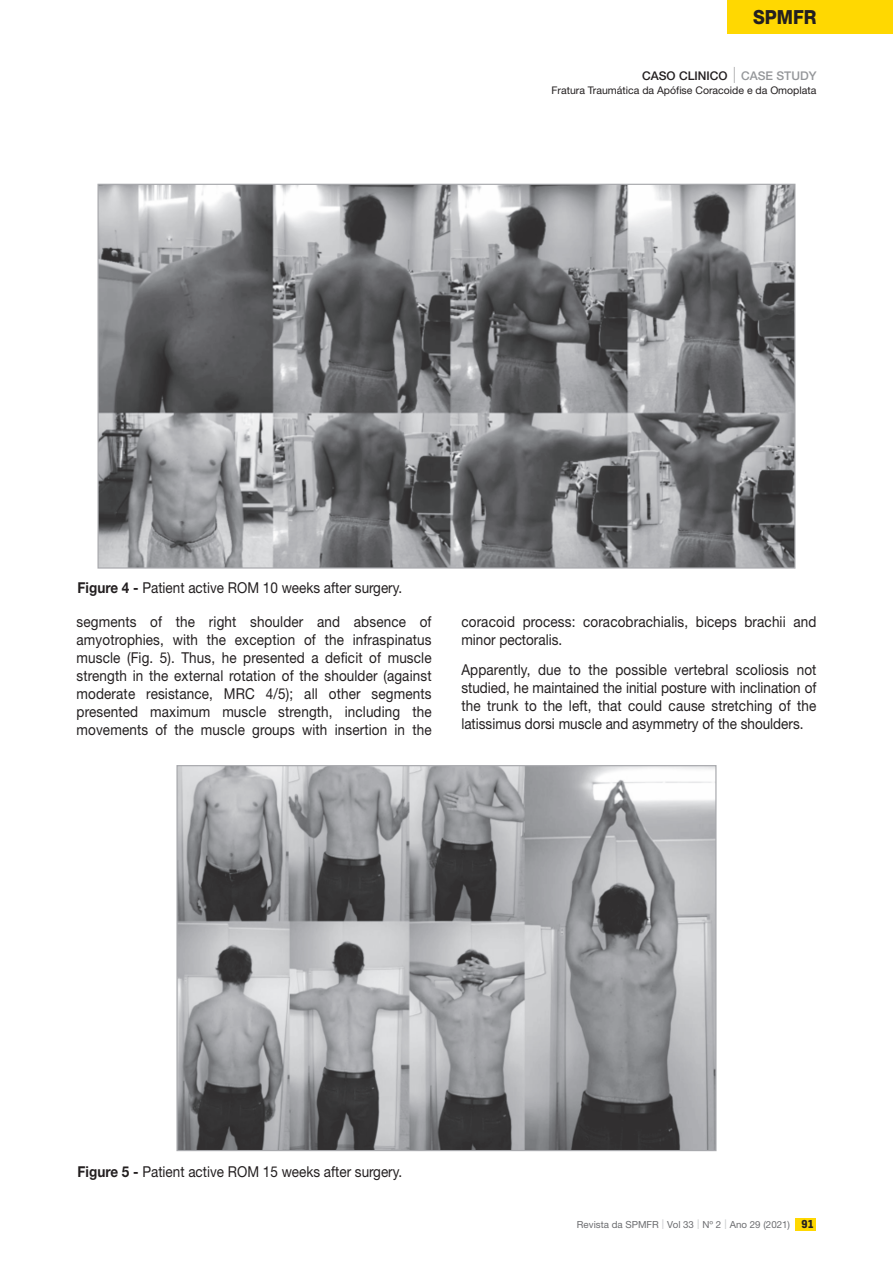
<style>
.page{position:relative;width:893px;height:1263px;background:#fff}
.page>*{position:absolute;margin:0;border:0;box-sizing:border-box;transform-origin:0 0}
.t1{font:800 19.5px "Helvetica Neue LT Std";color:#231f20;scale:.9 1}
.t2{font:15px/18px "Helvetica Neue LT Std";color:#231f20;text-align:justify;scale:.9 1}
.t3{font:500 12px "Helvetica Neue LT Std";color:#231f20}
.t4{font:10.5px "Helvetica Neue LT Std";color:#231f20}
.t5{font:9.75px "Helvetica Neue LT Std";color:#6c6d70}
.s1{font-weight:200;font-stretch:condensed;font-size:22.5px;color:#6c6d70}
.s2{color:#95979a}
.s3{font-weight:700}
.s4{font-weight:300;font-size:13.5px;color:#d1d2d4}
.s5{font-family:"Kelson";font-weight:700;font-size:10.5px;color:#231f20}
</style>
<div class="page">
<div style="left:727px;top:0;width:166px;height:34px;background:#ffd801"></div>
<div style="left:795px;top:1217px;width:21px;height:13px;background:#ffd801"></div>
<img style="left:99px;top:186px;width:694px;height:381px">
<img style="left:178px;top:767px;width:536px;height:382px">
<h1 class="t1" style="left:753px;top:5px;width:72px">SPMFR</h1>
<p class="t3" style="left:642px;top:68px;width:176px">CASO CLINICO <span class="s1">I</span> <span class="s2">CASE STUDY</span></p>
<p class="t4" style="left:551px;top:84px;width:266px">Fratura Traumática da Apófise Coracoide e da Omoplata</p>
<p class="t2" style="left:78px;top:579px;width:362px"><span class="s3">Figure 4 -</span> Patient active ROM 10 weeks after surgery.</p>
<p class="t2" style="left:77px;top:613px;width:396px">segments of the right shoulder and absence of amyotrophies, with the exception of the infraspinatus muscle (Fig. 5). Thus, he presented a deficit of muscle strength in the external rotation of the shoulder (against moderate resistance, MRC 4/5); all other segments presented maximum muscle strength, including the movements of the muscle groups with insertion in the</p>
<p class="t2" style="left:461px;top:613px;width:396px">coracoid process: coracobrachialis, biceps brachii and minor pectoralis.</p>
<p class="t2" style="left:461px;top:661px;width:396px">Apparently, due to the possible vertebral scoliosis not studied, he maintained the initial posture with inclination of the trunk to the left, that could cause stretching of the latissimus dorsi muscle and asymmetry of the shoulders.</p>
<p class="t2" style="left:78px;top:1163px;width:362px"><span class="s3">Figure 5 -</span> Patient active ROM 15 weeks after surgery.</p>
<p class="t5" style="left:577px;top:1218px;width:238px">Revista da SPMFR <span class="s4">I</span> Vol 33 <span class="s4">I</span> Nº 2 <span class="s4">I</span> Ano 29 (2021) <span class="s5">91</span></p>
</div>
